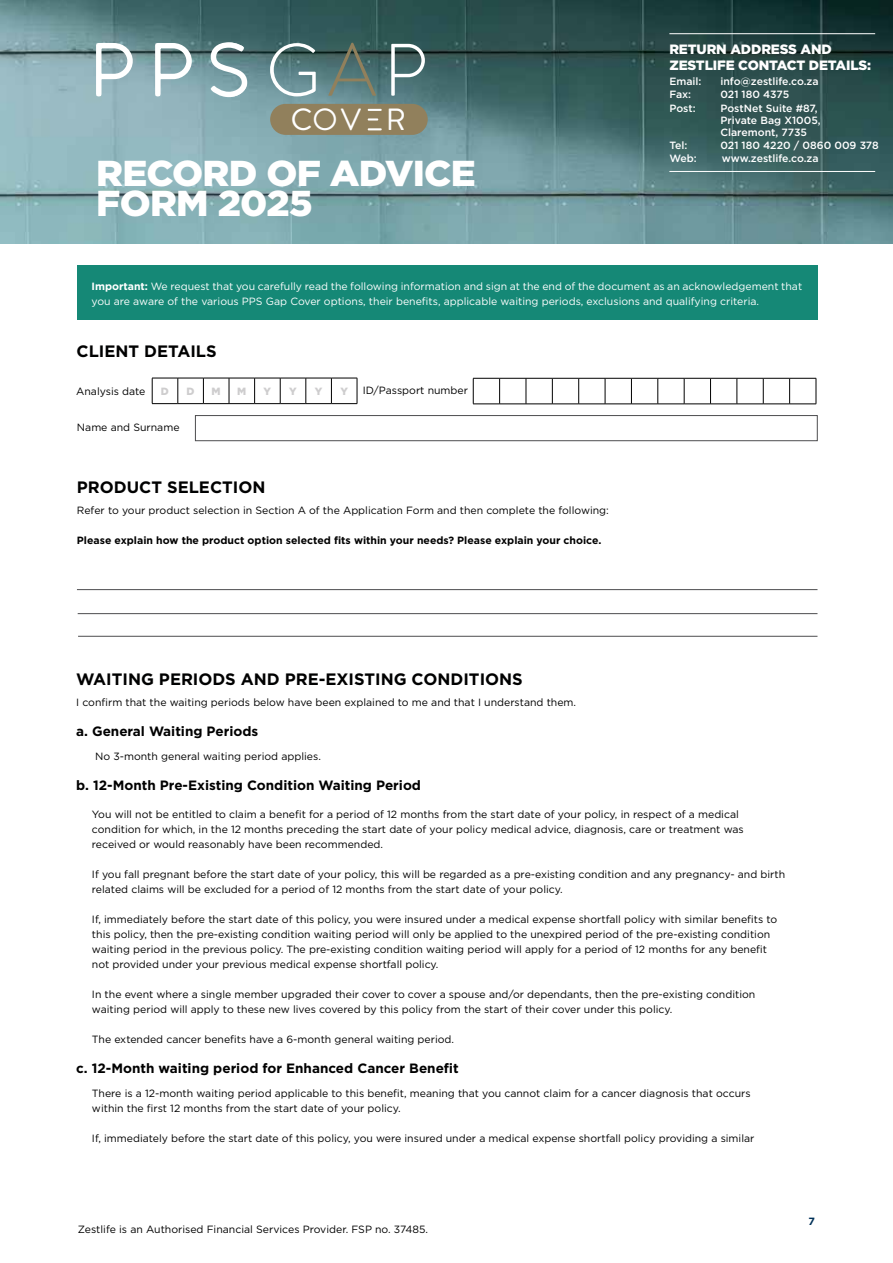
<style>
.page{position:relative;width:893px;height:1263px;background:#fff}
.page>*{position:absolute;margin:0;border:0;box-sizing:border-box;transform-origin:0 0}
.t1{font:300 74.1px "Brandon Grotesque";color:#fff}
.t2{font:900 36px/30px "Gotham";letter-spacing:-.02em;color:#fff;scale:1.04 1}
.t3{font:30.6px "Brandon Grotesque";color:#fff}
.t4{font:700 16.5px "Gotham";color:#000101}
.t5{font:700 13.5px "Gotham";color:#000}
.t6{font:900 13.5px/16.2px "Gotham";letter-spacing:-.01em;color:#fff}
.t7{font:10.5px/15px "Gotham";color:#000}
.t8{font:10.5px/15px "Gotham";color:#fff}
.t9{font:500 10.5px/12px "Gotham";color:#fff}
.t10{font:700 10.5px "Gotham";color:#000}
.t11{font:900 10.5px "Gotham";color:#cecdce}
.t12{font:700 10.5px "Gotham";color:#003158}
.s1{font-weight:100;font-size:75px}
.s2{color:#91805c}
.s3{font-weight:700}
</style>
<div class="page">
<div style="left:77px;top:266px;width:740px;height:54px;background:#158876"></div>
<hr style="left:78px;top:613px;width:739px;height:1px;background:#4d4d4f">
<hr style="left:77px;top:589px;width:740px;height:1px;background:#4d4d4f">
<hr style="left:78px;top:636px;width:739px;height:1px;background:#4d4d4f">
<img style="left:0;top:0;width:893px;height:243px">
<hr style="left:669px;top:171px;width:206px;height:1px;background:#fff">
<hr style="left:669px;top:33px;width:206px;height:1px;background:#fff">
<div style="left:270px;top:104px;width:158px;height:31px;background:#91805c;border-radius:16px"></div>
<svg style="left:368px;top:118px;width:10px;height:3px"></svg>
<svg style="left:368px;top:109px;width:14px;height:2px"></svg>
<svg style="left:368px;top:128px;width:14px;height:2px"></svg>
<svg style="left:94px;top:40px;width:155px;height:59px"></svg>
<div style="left:195px;top:415px;width:622px;height:26px;border:1px solid #4d4d4f"></div>
<svg style="left:152px;top:378px;width:206px;height:26px"></svg>
<svg style="left:473px;top:378px;width:344px;height:27px"></svg>
<h1 class="t1" style="left:209px;top:20px;width:220px"><span class="s1">S</span>G<span class="s2">A</span>P</h1>
<h3 class="t3" style="left:291px;top:98px;width:117px">COV R</h3>
<h2 class="t2" style="left:96px;top:158px;width:366px">RECORD OF ADVICE<br>FORM 2025</h2>
<p class="t6" style="left:669px;top:41px;width:203px">RETURN ADDRESS AND<br>ZESTLIFE CONTACT DETAILS:</p>
<p class="t9" style="left:669px;top:75px;width:34px">Email:</p>
<p class="t9" style="left:720px;top:75px;width:100px">info@zestlife.co.za</p>
<p class="t9" style="left:669px;top:89px;width:23px">Fax:</p>
<p class="t9" style="left:720px;top:89px;width:70px">021 180 4375</p>
<p class="t9" style="left:669px;top:102px;width:28px">Post:</p>
<p class="t9" style="left:720px;top:102px;width:102px">PostNet Suite #87,<br>Private Bag X1005,<br>Claremont, 7735</p>
<p class="t9" style="left:669px;top:139px;width:19px">Tel:</p>
<p class="t9" style="left:720px;top:139px;width:160px">021 180 4220 / 0860 009 378</p>
<p class="t9" style="left:669px;top:152px;width:29px">Web:</p>
<p class="t9" style="left:722px;top:152px;width:98px">www.zestlife.co.za</p>
<p class="t8" style="left:92px;top:279px;width:712px"><span class="s3">Important:</span> We request that you carefully read the following information and sign at the end of the document as an acknowledgement that you are aware of the various PPS Gap Cover options, their benefits, applicable waiting periods, exclusions and qualifying criteria.</p>
<h3 class="t4" style="left:77px;top:340px;width:142px">CLIENT DETAILS</h3>
<p class="t11" style="left:161px;top:384px;width:10px">D</p>
<p class="t11" style="left:187px;top:384px;width:10px">D</p>
<p class="t11" style="left:212px;top:384px;width:11px">M</p>
<p class="t11" style="left:237px;top:384px;width:11px">M</p>
<p class="t11" style="left:264px;top:384px;width:9px">Y</p>
<p class="t11" style="left:289px;top:384px;width:9px">Y</p>
<p class="t11" style="left:315px;top:384px;width:9px">Y</p>
<p class="t11" style="left:340px;top:384px;width:9px">Y</p>
<p class="t7" style="left:363px;top:383px;width:107px">ID/Passport number</p>
<p class="t7" style="left:76px;top:384px;width:71px">Analysis date</p>
<p class="t7" style="left:77px;top:420px;width:104px">Name and Surname</p>
<h3 class="t4" style="left:77px;top:476px;width:190px">PRODUCT SELECTION</h3>
<p class="t7" style="left:77px;top:502px;width:533px">Refer to your product selection in Section A of the Application Form and then complete the following:</p>
<p class="t10" style="left:77px;top:533px;width:526px">Please explain how the product option selected fits within your needs? Please explain your choice.</p>
<h3 class="t4" style="left:76px;top:668px;width:448px">WAITING PERIODS AND PRE-EXISTING CONDITIONS</h3>
<p class="t7" style="left:76px;top:694px;width:501px">I confirm that the waiting periods below have been explained to me and that I understand them.</p>
<p class="t5" style="left:76px;top:722px;width:184px">a. General Waiting Periods</p>
<p class="t7" style="left:95px;top:748px;width:227px">No 3-month general waiting period applies.</p>
<p class="t5" style="left:76px;top:776px;width:346px">b. 12-Month Pre-Existing Condition Waiting Period</p>
<p class="t7" style="left:92px;top:806px;width:653px">You will not be entitled to claim a benefit for a period of 12 months from the start date of your policy, in respect of a medical condition for which, in the 12 months preceding the start date of your policy medical advice, diagnosis, care or treatment was received or would reasonably have been recommended.</p>
<p class="t7" style="left:92px;top:866px;width:695px">If you fall pregnant before the start date of your policy, this will be regarded as a pre-existing condition and any pregnancy- and birth related claims will be excluded for a period of 12 months from the start date of your policy.</p>
<p class="t7" style="left:92px;top:911px;width:687px">If, immediately before the start date of this policy, you were insured under a medical expense shortfall policy with similar benefits to this policy, then the pre-existing condition waiting period will only be applied to the unexpired period of the pre-existing condition waiting period in the previous policy. The pre-existing condition waiting period will apply for a period of 12 months for any benefit not provided under your previous medical expense shortfall policy.</p>
<p class="t7" style="left:92px;top:986px;width:665px">In the event where a single member upgraded their cover to cover a spouse and/or dependants, then the pre-existing condition waiting period will apply to these new lives covered by this policy from the start of their cover under this policy.</p>
<p class="t7" style="left:92px;top:1031px;width:364px">The extended cancer benefits have a 6-month general waiting period.</p>
<p class="t5" style="left:76px;top:1059px;width:384px">c. 12-Month waiting period for Enhanced Cancer Benefit</p>
<p class="t7" style="left:92px;top:1085px;width:660px">There is a 12-month waiting period applicable to this benefit, meaning that you cannot claim for a cancer diagnosis that occurs within the first 12 months from the start date of your policy.</p>
<p class="t7" style="left:92px;top:1130px;width:664px">If, immediately before the start date of this policy, you were insured under a medical expense shortfall policy providing a similar</p>
<p class="t7" style="left:78px;top:1222px;width:352px">Zestlife is an Authorised Financial Services Provider. FSP no. 37485.</p>
<p class="t12" style="left:808px;top:1214px;width:8px">7</p>
</div>
